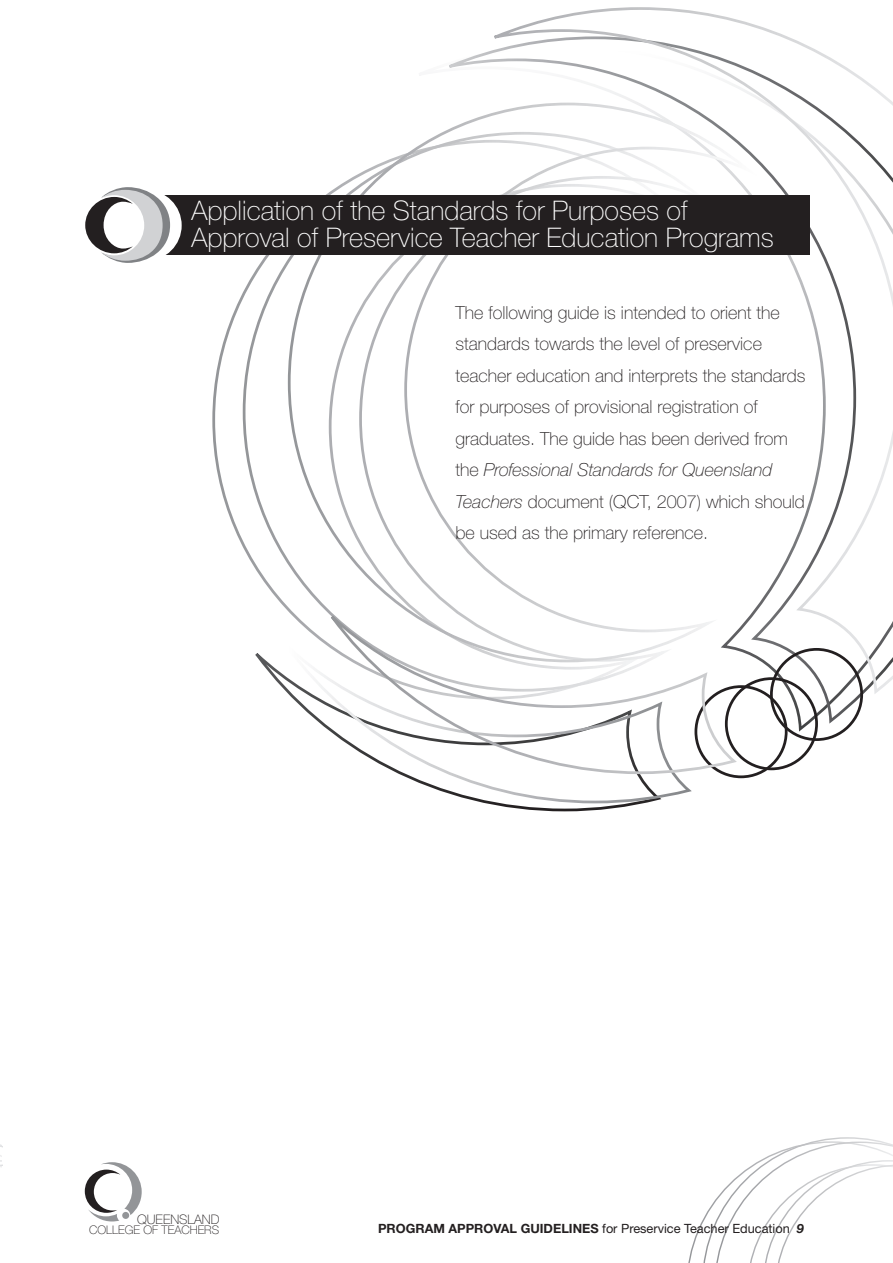
<style>
.page{position:relative;width:893px;height:1263px;background:#fff}
.page>*{position:absolute;margin:0;border:0;box-sizing:border-box;transform-origin:0 0}
.t1{font:100 27px/27px "Helvetica Neue";color:#fff}
.t2{font:100 18px/31.5px "Helvetica Neue";color:#231f20}
.t3{font:100 13.2px "Helvetica Neue";color:#231f20}
.t4{font:12.75px "Helvetica Neue";color:#231f20}
.t5{font:100 11.85px "Helvetica Neue";color:#231f20}
.s1{font-style:italic}
.s2{font-weight:700}
.s3{font-weight:700;font-style:italic}
</style>
<div class="page">
<svg style="left:85px;top:1162px;width:57px;height:59px"></svg>
<svg style="left:0;top:1144px;width:3px;height:23px"></svg>
<svg style="left:688px;top:1137px;width:204px;height:126px"></svg>
<svg style="left:241px;top:195px;width:69px;height:498px"></svg>
<svg style="left:312px;top:7px;width:580px;height:769px"></svg>
<div style="left:770px;top:648px;width:93px;height:93px;border:3px solid #231f20;border-radius:50%"></div>
<svg style="left:286px;top:101px;width:479px;height:563px"></svg>
<div style="left:153px;top:196px;width:656px;height:59px;background:#231f20"></div>
<div style="left:111px;top:190px;width:71px;height:71px;background:#fff;border-radius:50%"></div>
<svg style="left:85px;top:187px;width:85px;height:76px"></svg>
<h1 class="t1" style="left:191px;top:199px;width:583px">Application of the Standards for Purposes of<br>Approval of Preservice Teacher Education Programs</h1>
<p class="t2" style="left:455px;top:298px;width:351px">The following guide is intended to orient the standards towards the level of preservice teacher education and interprets the standards for purposes of provisional registration of graduates. The guide has been derived from the <span class="s1">Professional Standards for Queensland Teachers</span> document (QCT, 2007) which should be used as the primary reference.</p>
<p class="t3" style="left:137px;top:1215px;width:84px">QUEENSLAND</p>
<p class="t5" style="left:89px;top:1225px;width:131px">COLLEGE OF TEACHERS</p>
<p class="t4" style="left:378px;top:1224px;width:427px"><span class="s2">PROGRAM APPROVAL GUIDELINES</span> for Preservice Teacher Education <span class="s3">9</span></p>
</div>
